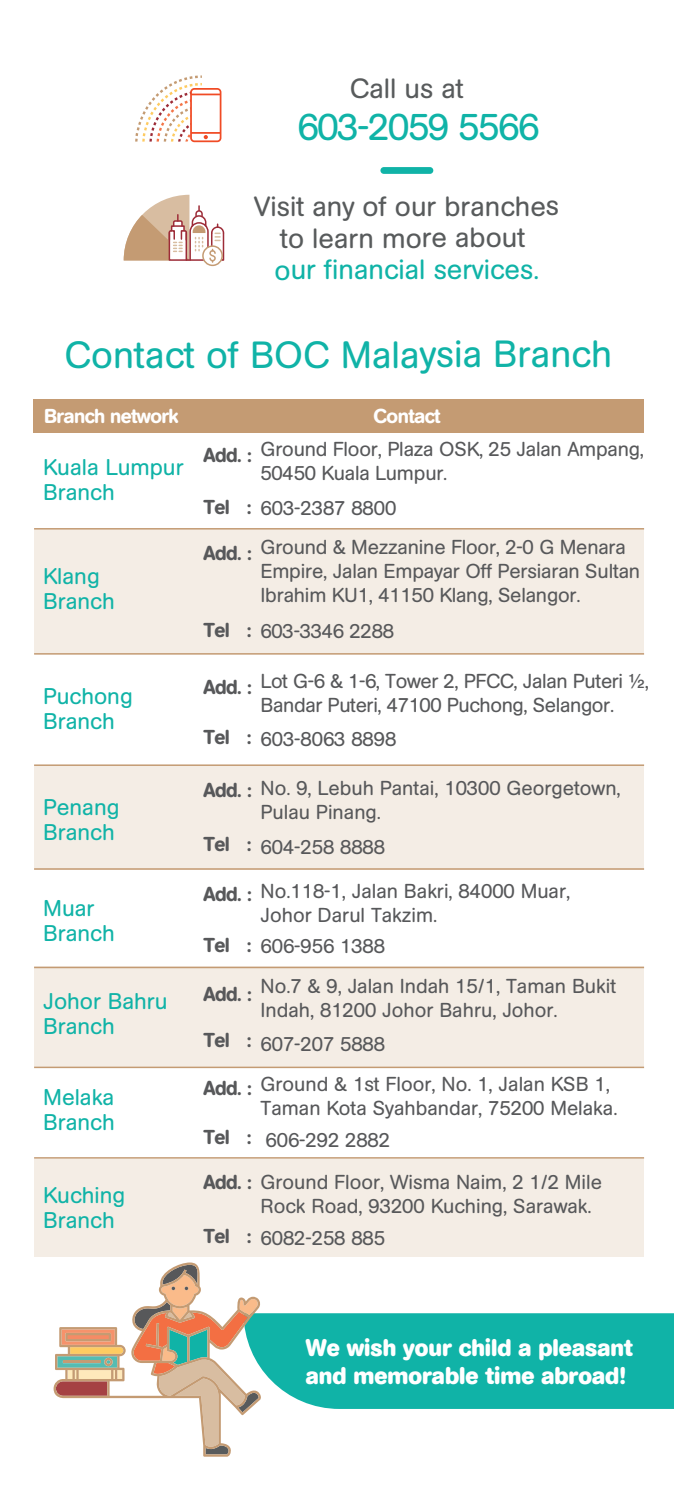
<style>
.page{position:relative;width:674px;height:1489px;background:#fff}
.page>*{position:absolute;margin:0;border:0;box-sizing:border-box;transform-origin:0 0}
.t1{font:37.5px "AG Book Rounded";letter-spacing:-.005em;color:#10b3a7}
.t2{font:37.5px "AG Book Rounded";letter-spacing:-.03em;color:#10b3a7}
.t3{font:35px/45px "DF Yuan GB5 HK W9";color:#fff}
.t4{font:27.5px/31.8px "AG Book Rounded";letter-spacing:-.005em;color:#585b5c;text-align:center}
.t5{font:27.5px "AG Book Rounded";letter-spacing:-.005em;color:#10b3a7}
.t6{font:700 23.75px/28.2px "AG Book Rounded";color:#fff}
.t7{font:22.5px/25px "AG Book Rounded";color:#10b3a7}
.t8{font:20px/24px "AG Book Rounded";color:#57585a}
.t9{font:20px/24px "AG Book Rounded";letter-spacing:-.02em;color:#57585a}
.t10{font:500 20px "AG Book Rounded";letter-spacing:-.03em;color:#57585a}
.t11{font:500 20px "AG Book Rounded";letter-spacing:-.03em;color:#fff}
.s1{font-weight:500}
.s2{font-family:"Helvetica"}
</style>
<div class="page">
<div style="left:34px;top:764px;width:609px;height:105px;background:#f4ede5"></div>
<div style="left:34px;top:966px;width:609px;height:101px;background:#f4ede5"></div>
<div style="left:34px;top:1158px;width:609px;height:97px;background:#f4ede5"></div>
<div style="left:33px;top:399px;width:610px;height:33px;background:#c49b73"></div>
<hr style="left:34px;top:764px;width:609px;height:2px;background:#c49b73">
<hr style="left:34px;top:868px;width:609px;height:1px;background:#c49b73">
<div style="left:34px;top:528px;width:609px;height:126px;background:#f4ede5"></div>
<hr style="left:34px;top:528px;width:609px;height:1px;background:#c49b73">
<hr style="left:34px;top:653px;width:609px;height:1px;background:#c49b73">
<hr style="left:34px;top:966px;width:609px;height:2px;background:#c49b73">
<hr style="left:34px;top:1066px;width:609px;height:2px;background:#c49b73">
<hr style="left:34px;top:1157px;width:609px;height:1px;background:#c49b73">
<div style="left:380px;top:167px;width:53px;height:7px;background:#10b3a7;border-radius:3px"></div>
<svg style="left:135px;top:75px;width:86px;height:67px"></svg>
<svg style="left:124px;top:195px;width:101px;height:67px"></svg>
<div style="left:202px;top:245px;width:21px;height:21px;border:2px solid #c49b73;border-radius:50%"></div>
<div style="left:261px;top:1313px;width:412px;height:95px;background:#10b3a7"></div>
<svg style="left:54px;top:1262px;width:207px;height:194px"></svg>
<svg style="left:133px;top:1264px;width:125px;height:190px"></svg>
<svg style="left:56px;top:1329px;width:67px;height:66px;background:#cba98b"></svg>
<hr style="left:63px;top:1360px;width:37px;height:2px;background:#c49b73">
<h3 class="t4" style="left:349px;top:73px;width:116px">Call us at</h3>
<h1 class="t2" style="left:297px;top:105px;width:243px">603-2059 5566</h1>
<h3 class="t4" style="left:254px;top:190px;width:306px">Visit any of our branches to learn more about</h3>
<h3 class="t5" style="left:274px;top:254px;width:266px">our financial services.</h3>
<h1 class="t1" style="left:65px;top:333px;width:548px">Contact of BOC Malaysia Branch</h1>
<p class="t11" style="left:44px;top:404px;width:136px">Branch network</p>
<p class="t11" style="left:373px;top:404px;width:68px">Contact</p>
<p class="t7" style="left:43px;top:454px;width:142px">Kuala Lumpur<br>Branch</p>
<p class="t8" style="left:260px;top:437px;width:385px">Ground Floor, Plaza OSK, 25 Jalan Ampang,<br>50450 Kuala Lumpur.</p>
<p class="t10" style="left:203px;top:443px;width:50px">Add. :</p>
<p class="t8" style="left:203px;top:496px;width:194px"><span class="s1">Tel :</span> 603-2387 8800</p>
<p class="t10" style="left:203px;top:541px;width:50px">Add. :</p>
<p class="t8" style="left:260px;top:535px;width:381px">Ground &amp; Mezzanine Floor, 2-0 G Menara<br>Empire, Jalan Empayar Off Persiaran Sultan<br>Ibrahim KU1, 41150 Klang, Selangor.</p>
<p class="t7" style="left:43px;top:563px;width:73px">Klang<br>Branch</p>
<p class="t7" style="left:43px;top:683px;width:91px">Puchong<br>Branch</p>
<p class="t7" style="left:43px;top:794px;width:78px">Penang<br>Branch</p>
<p class="t7" style="left:43px;top:896px;width:73px">Muar<br>Branch</p>
<p class="t7" style="left:43px;top:988px;width:126px">Johor Bahru<br>Branch</p>
<p class="t7" style="left:43px;top:1084px;width:73px">Melaka<br>Branch</p>
<p class="t7" style="left:43px;top:1182px;width:83px">Kuching<br>Branch</p>
<p class="t8" style="left:203px;top:619px;width:192px"><span class="s1">Tel :</span> 603-3346 2288</p>
<p class="t10" style="left:203px;top:675px;width:50px">Add. :</p>
<p class="t10" style="left:203px;top:725px;width:50px">Tel :</p>
<p class="t9" style="left:260px;top:668px;width:389px">Lot G-6 &amp; 1-6, Tower 2, PFCC, Jalan Puteri <span class="s2">½</span>,<br>Bandar Puteri, 47100 Puchong, Selangor.</p>
<p class="t8" style="left:260px;top:727px;width:137px">603-8063 8898</p>
<p class="t10" style="left:203px;top:778px;width:50px">Add. :</p>
<p class="t10" style="left:203px;top:832px;width:50px">Tel :</p>
<p class="t10" style="left:203px;top:882px;width:50px">Add. :</p>
<p class="t8" style="left:260px;top:776px;width:361px">No. 9, Lebuh Pantai, 10300 Georgetown,<br>Pulau Pinang.</p>
<p class="t8" style="left:260px;top:835px;width:126px">604-258 8888</p>
<p class="t8" style="left:260px;top:879px;width:311px">No.118-1, Jalan Bakri, 84000 Muar,<br>Johor Darul Takzim.</p>
<p class="t8" style="left:203px;top:934px;width:183px"><span class="s1">Tel :</span> 606-956 1388</p>
<p class="t10" style="left:203px;top:982px;width:50px">Add. :</p>
<p class="t10" style="left:203px;top:1028px;width:50px">Tel :</p>
<p class="t10" style="left:203px;top:1076px;width:50px">Add. :</p>
<p class="t10" style="left:203px;top:1125px;width:50px">Tel :</p>
<p class="t8" style="left:260px;top:974px;width:357px">No.7 &amp; 9, Jalan Indah 15/1, Taman Bukit<br>Indah, 81200 Johor Bahru, Johor.</p>
<p class="t8" style="left:260px;top:1023px;width:351px;line-height:40.2px">607-207 5888<br>Ground &amp; 1st Floor, No. 1, Jalan KSB 1,</p>
<p class="t8" style="left:260px;top:1091px;width:358px;line-height:32.2px">Taman Kota Syahbandar, 75200 Melaka.<br>606-292 2882</p>
<p class="t8" style="left:203px;top:1170px;width:400px"><span class="s1">Add. :</span> Ground Floor, Wisma Naim, 2 1/2 Mile</p>
<p class="t10" style="left:203px;top:1223px;width:50px">Tel :</p>
<p class="t8" style="left:260px;top:1194px;width:332px">Rock Road, 93200 Kuching, Sarawak.</p>
<p class="t8" style="left:260px;top:1225px;width:126px">6082-258 885</p>
<h2 class="t3" style="left:346px;top:1309px;width:246px">預祝您國外<br>學習生活愉快！</h2>
<p class="t6" style="left:305px;top:1333px;width:328px">We wish your child a pleasant and memorable time abroad!</p>
</div>
